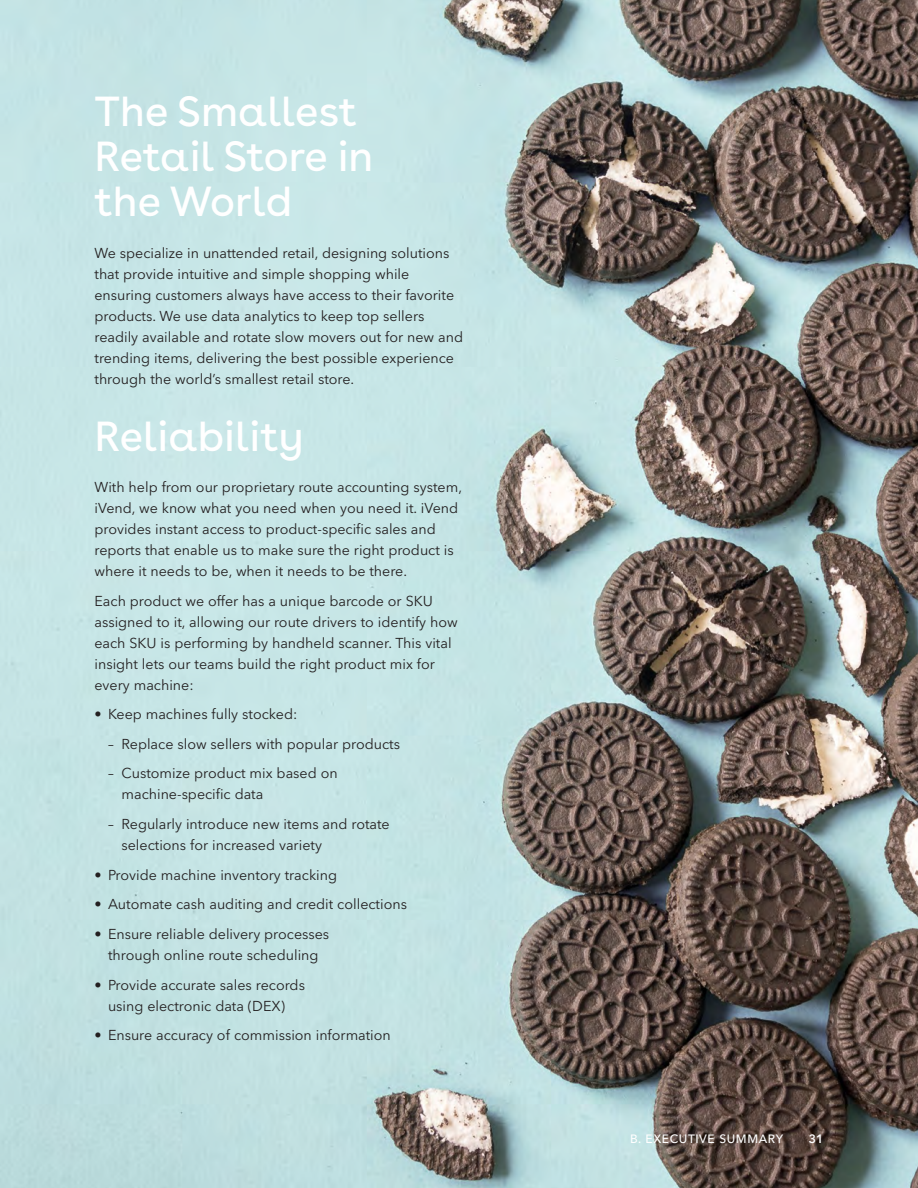
<style>
.page{position:relative;width:918px;height:1188px;background:#fff}
.page>*{position:absolute;margin:0;border:0;box-sizing:border-box;transform-origin:0 0}
.t1{font:42px/45px "Buenos Aires";color:#fff}
.Body_Copy{font:14.25px/21px "Avenir Next LT Pro";color:#231f20}
.t2{font:500 12px "Avenir Next LT Pro";letter-spacing:.05em;color:#fff}
.t3{font:600 12px "Avenir Next LT Pro";color:#fff}
</style>
<div class="page">
<img style="left:0;top:0;width:918px;height:1188px">
<p class="t1" style="left:94px;top:85px;width:281px">The Smallest<br>Retail Store in the World</p>
<p class="Body_Copy" style="left:94px;top:242px;width:370px">We specialize in unattended retail, designing solutions that provide intuitive and simple shopping while ensuring customers always have access to their favorite products. We use data analytics to keep top sellers readily available and rotate slow movers out for new and trending items, delivering the best possible experience through the world’s smallest retail store.</p>
<p class="t1" style="left:94px;top:410px;width:211px">Reliability</p>
<p class="Body_Copy" style="left:94px;top:476px;width:369px">With help from our proprietary route accounting system, iVend, we know what you need when you need it. iVend provides instant access to product-specific sales and reports that enable us to make sure the right product is where it needs to be, when it needs to be there.</p>
<p class="Body_Copy" style="left:94px;top:590px;width:365px">Each product we offer has a unique barcode or SKU assigned to it, allowing our route drivers to identify how each SKU is performing by handheld scanner. This vital insight lets our teams build the right product mix for every machine:</p>
<p class="Body_Copy" style="left:94px;top:704px;width:204px">• Keep machines fully stocked:</p>
<p class="Body_Copy" style="left:108px;top:733px;width:294px">– Replace slow sellers with popular products</p>
<p class="Body_Copy" style="left:121px;top:763px;width:218px;text-indent:-13px">– Customize product mix based on machine-specific data</p>
<p class="Body_Copy" style="left:121px;top:814px;width:270px;text-indent:-13px">– Regularly introduce new items and rotate selections for increased variety</p>
<p class="Body_Copy" style="left:94px;top:864px;width:244px">• Provide machine inventory tracking</p>
<p class="Body_Copy" style="left:94px;top:894px;width:314px">• Automate cash auditing and credit collections</p>
<p class="Body_Copy" style="left:94px;top:924px;width:236px;text-align:center">• Ensure reliable delivery processes through online route scheduling</p>
<p class="Body_Copy" style="left:94px;top:974px;width:212px;text-align:center">• Provide accurate sales records using electronic data (DEX)</p>
<p class="Body_Copy" style="left:94px;top:1025px;width:298px">• Ensure accuracy of commission information</p>
<p class="t2" style="left:630px;top:1132px;width:155px">B. EXECUTIVE SUMMARY</p>
<p class="t3" style="left:809px;top:1132px;width:16px">31</p>
</div>
